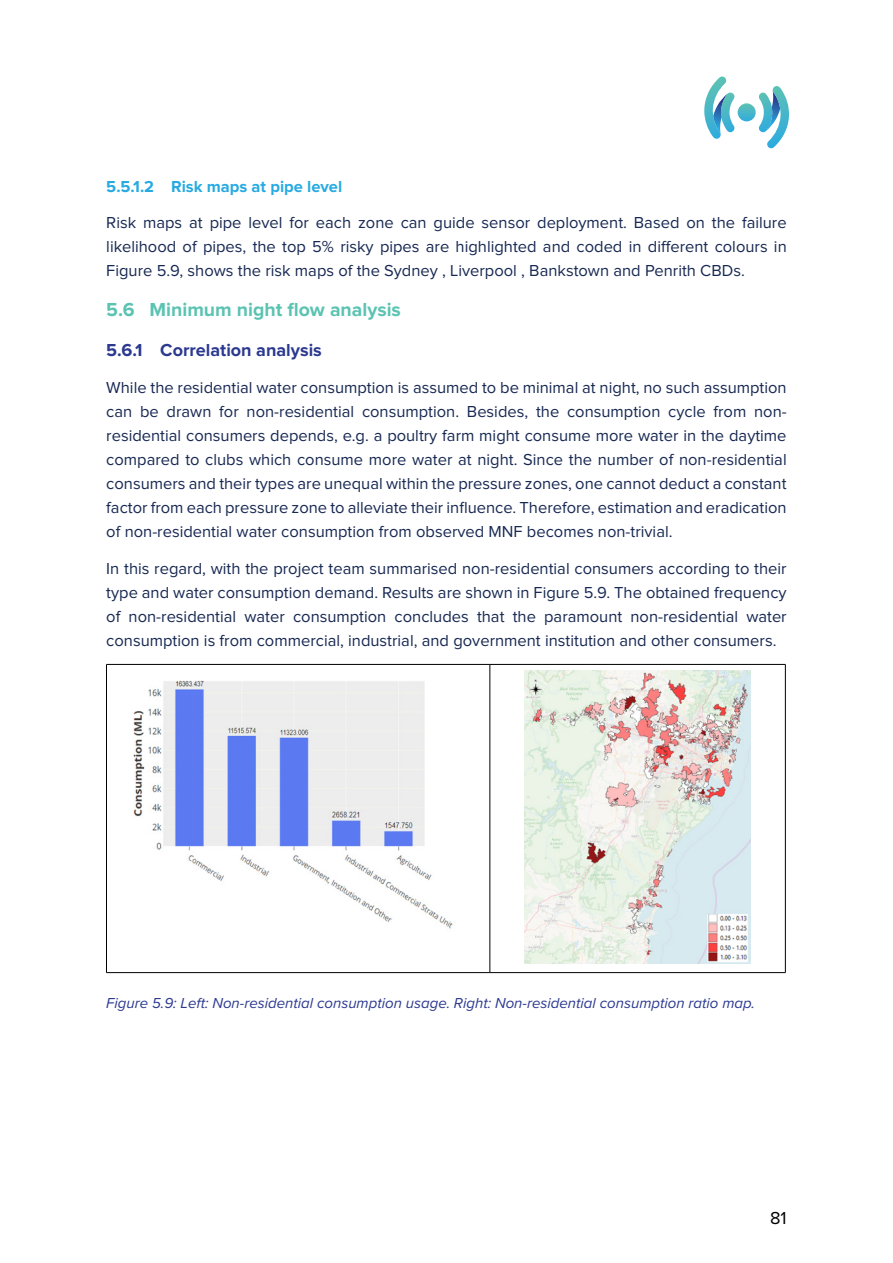
<style>
.page{position:relative;width:893px;height:1263px;background:#fff}
.page>*{position:absolute;margin:0;border:0;box-sizing:border-box;transform-origin:0 0}
.t1{font:700 19.5px "Proxima Nova";color:#5bc3b2}
.t2{font:700 18px "Proxima Nova";color:#2b3990}
.t3{font:18px "Proxima Nova";color:#000}
.t4{font:16.5px/24px "Proxima Nova";color:#172852;text-align:justify}
.t5{font:700 16.5px "Proxima Nova";color:#27aae1}
.t6{font:italic 15px "Proxima Nova";color:#2b3990}
</style>
<div class="page">
<svg style="left:738px;top:103px;width:18px;height:18px"></svg>
<svg style="left:704px;top:77px;width:31px;height:62px"></svg>
<svg style="left:758px;top:86px;width:32px;height:62px"></svg>
<hr style="left:106px;top:664px;width:384px;height:1px;background:#000">
<hr style="left:106px;top:665px;width:1px;height:307px;background:#000">
<hr style="left:490px;top:664px;width:295px;height:1px;background:#000">
<hr style="left:490px;top:665px;width:1px;height:307px;background:#000">
<hr style="left:785px;top:665px;width:1px;height:307px;background:#000">
<hr style="left:106px;top:972px;width:384px;height:1px;background:#000">
<hr style="left:490px;top:972px;width:295px;height:1px;background:#000">
<img style="left:133px;top:680px;width:320px;height:249px">
<img style="left:525px;top:670px;width:225px;height:293px">
<p class="t5" style="left:106px;top:179px;width:237px">5.5.1.2 Risk maps at pipe level</p>
<p class="t4" style="left:106px;top:212px;width:682px">Risk maps at pipe level for each zone can guide sensor deployment. Based on the failure likelihood of pipes, the top 5% risky pipes are highlighted and coded in different colours in Figure 5.9, shows the risk maps of the Sydney , Liverpool , Bankstown and Penrith CBDs.</p>
<p class="t1" style="left:106px;top:301px;width:296px">5.6 Minimum night flow analysis</p>
<p class="t2" style="left:106px;top:342px;width:217px">5.6.1 Correlation analysis</p>
<p class="t4" style="left:106px;top:376px;width:682px">While the residential water consumption is assumed to be minimal at night, no such assumption can be drawn for non-residential consumption. Besides, the consumption cycle from non&shy;residential consumers depends, e.g. a poultry farm might consume more water in the daytime compared to clubs which consume more water at night. Since the number of non-residential consumers and their types are unequal within the pressure zones, one cannot deduct a constant factor from each pressure zone to alleviate their influence. Therefore, estimation and eradication of non-residential water consumption from observed MNF becomes non-trivial.</p>
<p class="t4" style="left:106px;top:557px;width:682px">In this regard, with the project team summarised non-residential consumers according to their type and water consumption demand. Results are shown in Figure 5.9. The obtained frequency of non-residential water consumption concludes that the paramount non-residential water consumption is from commercial, industrial, and government institution and other consumers.</p>
<p class="t6" style="left:106px;top:992px;width:650px">Figure 5.9: Left: Non-residential consumption usage. Right: Non-residential consumption ratio map.</p>
<p class="t3" style="left:770px;top:1210px;width:18px">81</p>
</div>
